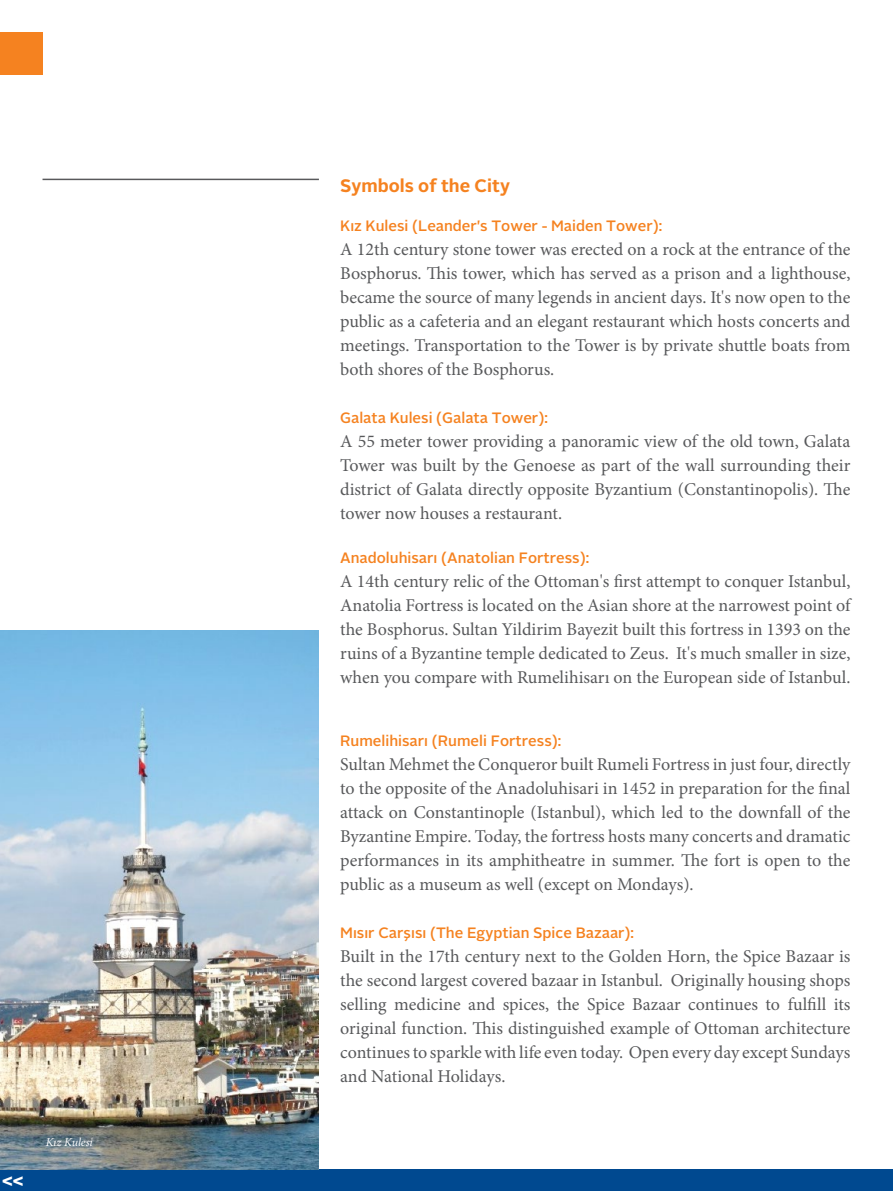
<style>
.page{position:relative;width:893px;height:1191px;background:#fff}
.page>*{position:absolute;margin:0;border:0;box-sizing:border-box;transform-origin:0 0}
.t1{font:18px/24px "Minion Pro";letter-spacing:-.005em;color:#58595b;text-align:justify}
.t2{font:700 18px "Alright Sans";color:#f58220}
.t3{font:700 18px "Alright Sans";color:#fff}
.t4{font:500 15px "Alright Sans";color:#f58220}
.t5{font:italic 12px "Minion Pro";letter-spacing:-.01em;color:#fff}
</style>
<div class="page">
<div style="left:0;top:1169px;width:893px;height:22px;background:#004990"></div>
<div style="left:0;top:32px;width:43px;height:42px;background:#f58220"></div>
<hr style="left:43px;top:179px;width:276px;height:1px;background:#58595b">
<img style="left:0;top:630px;width:319px;height:539px">
<p class="t3" style="left:2px;top:1166px;width:23px">&lt;&lt;</p>
<p class="t5" style="left:46px;top:1133px;width:49px">Kız Kulesi</p>
<p class="t2" style="left:340px;top:173px;width:171px">Symbols of the City</p>
<p class="t4" style="left:340px;top:216px;width:324px">Kız Kulesi (Leander's Tower - Maiden Tower):</p>
<p class="t1" style="left:340px;top:238px;width:512px">A 12th century stone tower was erected on a rock at the entrance of the Bosphorus. This tower, which has served as a prison and a lighthouse, became the source of many legends in ancient days. It's now open to the public as a cafeteria and an elegant restaurant which hosts concerts and meetings. Transportation to the Tower is by private shuttle boats from both shores of the Bosphorus.</p>
<p class="t4" style="left:340px;top:408px;width:209px">Galata Kulesi (Galata Tower):</p>
<p class="t1" style="left:340px;top:430px;width:512px">A 55 meter tower providing a panoramic view of the old town, Galata Tower was built by the Genoese as part of the wall surrounding their district of Galata directly opposite Byzantium (Constantinopolis). The tower now houses a restaurant.</p>
<p class="t4" style="left:340px;top:547px;width:251px">Anadoluhisarı (Anatolian Fortress):</p>
<p class="t1" style="left:340px;top:569px;width:512px">A 14th century relic of the Ottoman's first attempt to conquer Istanbul, Anatolia Fortress is located on the Asian shore at the narrowest point of the Bosphorus. Sultan Yildirim Bayezit built this fortress in 1393 on the ruins of a Byzantine temple dedicated to Zeus. It's much smaller in size, when you compare with Rumelihisarı on the European side of Istanbul.</p>
<p class="t4" style="left:340px;top:730px;width:223px">Rumelihisarı (Rumeli Fortress):</p>
<p class="t1" style="left:340px;top:752px;width:512px">Sultan Mehmet the Conqueror built Rumeli Fortress in just four, directly to the opposite of the Anadoluhisari in 1452 in preparation for the final attack on Constantinople (Istanbul), which led to the downfall of the Byzantine Empire. Today, the fortress hosts many concerts and dramatic performances in its amphitheatre in summer. The fort is open to the public as a museum as well (except on Mondays).</p>
<p class="t4" style="left:340px;top:922px;width:295px">Mısır Carşısı (The Egyptian Spice Bazaar):</p>
<p class="t1" style="left:340px;top:944px;width:512px">Built in the 17th century next to the Golden Horn, the Spice Bazaar is the second largest covered bazaar in Istanbul. Originally housing shops selling medicine and spices, the Spice Bazaar continues to fulfill its original function. This distinguished example of Ottoman architecture continues to sparkle with life even today. Open every day except Sundays and National Holidays.</p>
</div>
